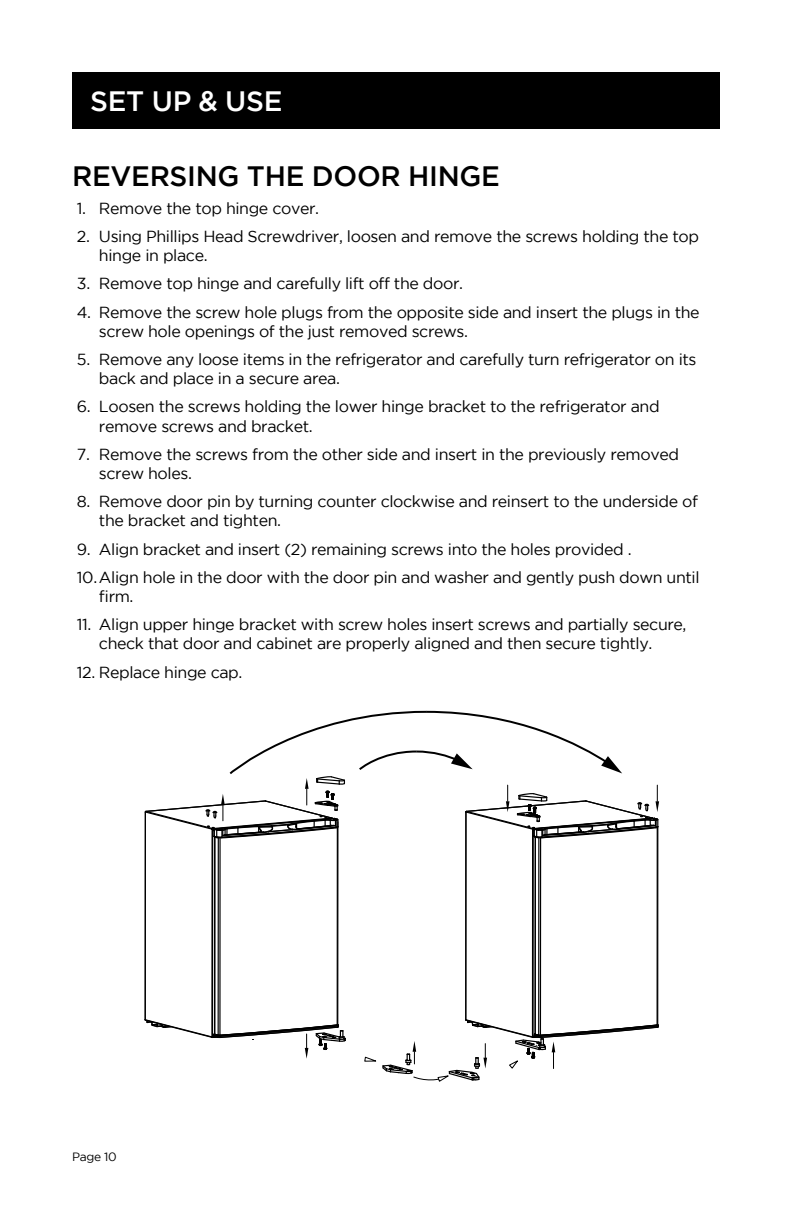
<style>
.page{position:relative;width:792px;height:1224px;background:#fff}
.page>*{position:absolute;margin:0;border:0;box-sizing:border-box;transform-origin:0 0}
.t1{font:500 28px "Gotham";letter-spacing:-.01em;color:#000}
.t2{font:500 28px "Gotham";letter-spacing:-.01em;color:#fff}
.t3{font:16px/19.2px "Gotham";letter-spacing:-.025em;color:#000}
.t4{font:12px "Gotham";letter-spacing:-.025em;color:#000}
</style>
<div class="page">
<hr style="left:145px;top:812px;width:1px;height:208px;background:#000">
<hr style="left:211px;top:829px;width:2px;height:208px;background:#000">
<hr style="left:214px;top:837px;width:1px;height:197px;background:#000">
<hr style="left:218px;top:838px;width:1px;height:197px;background:#000">
<hr style="left:219px;top:838px;width:2px;height:197px;background:#000">
<hr style="left:337px;top:822px;width:1px;height:203px;background:#000">
<hr style="left:465px;top:812px;width:2px;height:208px;background:#000">
<hr style="left:532px;top:829px;width:2px;height:208px;background:#000">
<hr style="left:535px;top:836px;width:1px;height:198px;background:#000">
<hr style="left:538px;top:837px;width:1px;height:198px;background:#000">
<hr style="left:540px;top:837px;width:1px;height:198px;background:#000">
<hr style="left:657px;top:827px;width:1px;height:198px;background:#000">
<svg style="left:144px;top:1018px;width:202px;height:41px"></svg>
<svg style="left:364px;top:1018px;width:295px;height:64px"></svg>
<svg style="left:144px;top:710px;width:515px;height:129px"></svg>
<div style="left:72px;top:72px;width:648px;height:57px;background:#000"></div>
<h1 class="t2" style="left:90px;top:85px;width:194px">SET UP &amp; USE</h1>
<h1 class="t1" style="left:72px;top:160px;width:429px">REVERSING THE DOOR HINGE</h1>
<p class="t3" style="left:77px;top:198px;width:244px">1. Remove the top hinge cover.</p>
<p class="t3" style="left:99px;top:227px;width:602px;text-indent:-22px">2. Using Phillips Head Screwdriver, loosen and remove the screws holding the top hinge in place.</p>
<p class="t3" style="left:77px;top:274px;width:388px">3. Remove top hinge and carefully lift off the door.</p>
<p class="t3" style="left:99px;top:302px;width:602px;text-indent:-22px">4. Remove the screw hole plugs from the opposite side and insert the plugs in the screw hole openings of the just removed screws.</p>
<p class="t3" style="left:99px;top:350px;width:599px;text-indent:-22px">5. Remove any loose items in the refrigerator and carefully turn refrigerator on its back and place in a secure area.</p>
<p class="t3" style="left:99px;top:397px;width:562px;text-indent:-22px">6. Loosen the screws holding the lower hinge bracket to the refrigerator and remove screws and bracket.</p>
<p class="t3" style="left:99px;top:444px;width:582px;text-indent:-22px">7. Remove the screws from the other side and insert in the previously removed screw holes.</p>
<p class="t3" style="left:99px;top:492px;width:600px;text-indent:-22px">8. Remove door pin by turning counter clockwise and reinsert to the underside of the bracket and tighten.</p>
<p class="t3" style="left:77px;top:535px;width:624px;line-height:28.2px">9. Align bracket and insert (2) remaining screws into the holes provided .<br>10.Align hole in the door with the door pin and washer and gently push down until</p>
<p class="t3" style="left:99px;top:587px;width:36px">firm.</p>
<p class="t3" style="left:99px;top:615px;width:589px;text-indent:-22px">11. Align upper hinge bracket with screw holes insert screws and partially secure, check that door and cabinet are properly aligned and then secure tightly.</p>
<p class="t3" style="left:77px;top:662px;width:167px">12. Replace hinge cap.</p>
<p class="t4" style="left:72px;top:1150px;width:46px">Page 10</p>
</div>
